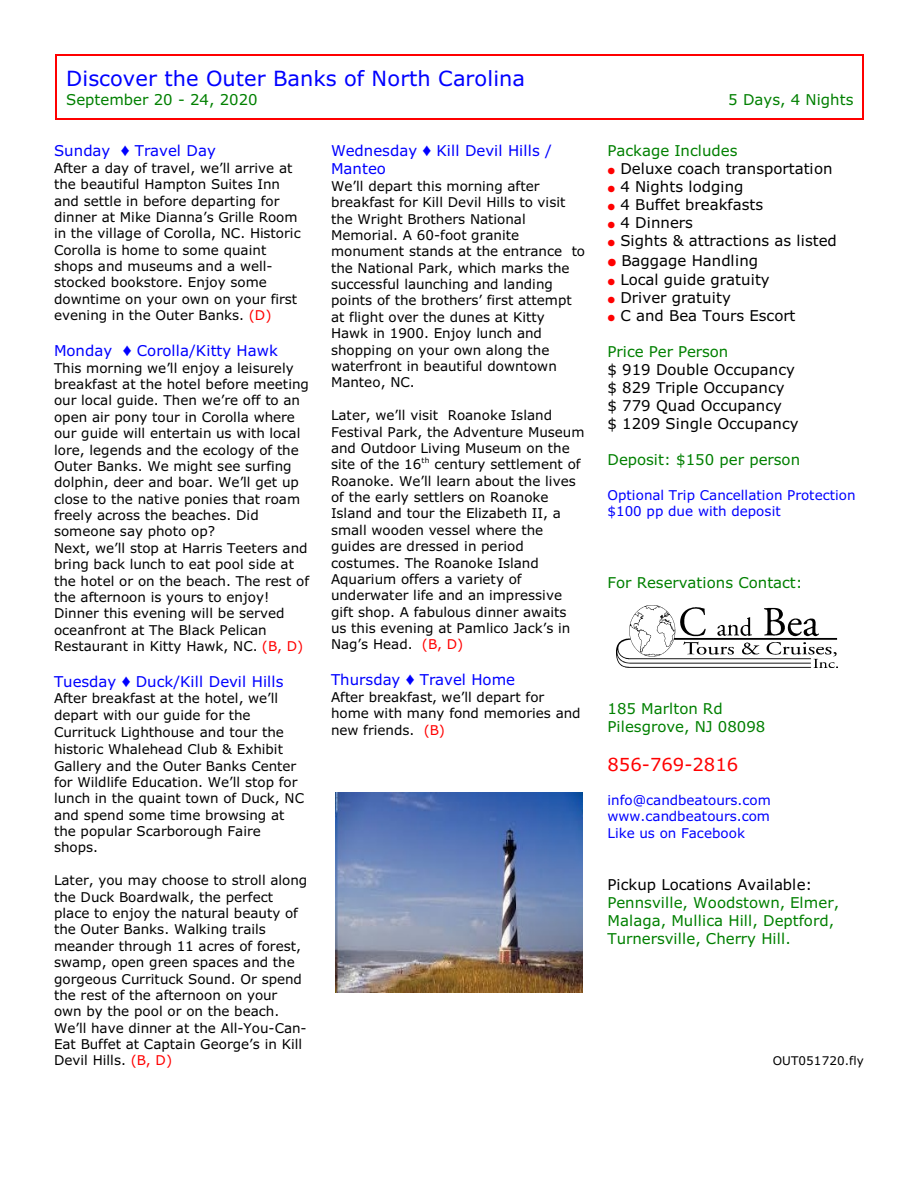
<style>
.page{position:relative;width:918px;height:1188px;background:#fff}
.page>*{position:absolute;margin:0;border:0;box-sizing:border-box;transform-origin:0 0}
.t1{font:21px "Verdana";color:#00f}
.t2{font:18px "Verdana";color:#f00}
.t3{font:15px/18px "Verdana";color:#000}
.t4{font:15px/18px "Verdana";color:#008000}
.t5{font:15px "Verdana";color:#00f}
.t6{font:13.5px/16.4px "Verdana";color:#000}
.t7{font:13.5px/16.4px "Verdana";color:#00f}
.t8{font:12px "Verdana";letter-spacing:.01em;color:#000}
.s1{color:#f00}
</style>
<div class="page">
<hr style="left:56px;top:54px;width:1px;height:66px;background:#f00">
<hr style="left:863px;top:54px;width:1px;height:66px;background:#f00">
<hr style="left:56px;top:54px;width:808px;height:1px;background:#f00">
<hr style="left:56px;top:119px;width:808px;height:1px;background:#f00">
<img style="left:336px;top:793px;width:246px;height:200px">
<img style="left:616px;top:606px;width:222px;height:62px">
<h1 class="t1" style="left:66px;top:69px;width:460px">Discover the Outer Banks of North Carolina</h1>
<p class="t4" style="left:66px;top:92px;width:193px">September 20 - 24, 2020</p>
<p class="t4" style="left:728px;top:92px;width:127px">5 Days, 4 Nights</p>
<p class="t5" style="left:54px;top:145px;width:58px">Sunday</p>
<p class="t5" style="left:135px;top:145px;width:83px">Travel Day</p>
<p class="t6" style="left:54px;top:161px;width:248px">After a day of travel, we’ll arrive at the beautiful Hampton Suites Inn and settle in before departing for dinner at Mike Dianna’s Grille Room in the village of Corolla, NC. Historic Corolla is home to some quaint shops and museums and a well&shy;stocked bookstore. Enjoy some downtime on your own on your first evening in the Outer Banks. <span class="s1">(D)</span></p>
<p class="t5" style="left:54px;top:344px;width:60px">Monday</p>
<p class="t5" style="left:137px;top:344px;width:143px">Corolla/Kitty Hawk</p>
<p class="t6" style="left:54px;top:361px;width:257px">This morning we’ll enjoy a leisurely breakfast at the hotel before meeting our local guide. Then we’re off to an open air pony tour in Corolla where our guide will entertain us with local lore, legends and the ecology of the Outer Banks. We might see surfing dolphin, deer and boar. We’ll get up close to the native ponies that roam freely across the beaches. Did someone say photo op?<br>Next, we’ll stop at Harris Teeters and bring back lunch to eat pool side at the hotel or on the beach. The rest of the afternoon is yours to enjoy!<br>Dinner this evening will be served oceanfront at The Black Pelican Restaurant in Kitty Hawk, NC. <span class="s1">(B, D)</span></p>
<p class="t5" style="left:54px;top:675px;width:64px">Tuesday</p>
<p class="t5" style="left:136px;top:675px;width:149px">Duck/Kill Devil Hills</p>
<p class="t6" style="left:54px;top:691px;width:226px">After breakfast at the hotel, we’ll depart with our guide for the</p>
<p class="t6" style="left:54px;top:725px;width:252px">Currituck Lighthouse and tour the historic Whalehead Club &amp; Exhibit<br>Gallery and the Outer Banks Center for Wildlife Education. We’ll stop for lunch in the quaint town of Duck, NC and spend some time browsing at the popular Scarborough Faire shops.</p>
<p class="t6" style="left:54px;top:873px;width:255px">Later, you may choose to stroll along the Duck Boardwalk, the perfect place to enjoy the natural beauty of the Outer Banks. Walking trails meander through 11 acres of forest, swamp, open green spaces and the gorgeous Currituck Sound. Or spend the rest of the afternoon on your own by the pool or on the beach.<br>We’ll have dinner at the All-You-Can-<br>Eat Buffet at Captain George’s in Kill<br>Devil Hills. <span class="s1">(B, D)</span></p>
<p class="t5" style="left:331px;top:145px;width:88px">Wednesday</p>
<p class="t5" style="left:437px;top:145px;width:117px">Kill Devil Hills /</p>
<p class="t5" style="left:331px;top:163px;width:56px">Manteo</p>
<p class="t6" style="left:331px;top:179px;width:256px">We’ll depart this morning after breakfast for Kill Devil Hills to visit the Wright Brothers National<br>Memorial. A 60-foot granite monument stands at the entrance to the National Park, which marks the successful launching and landing points of the brothers’ first attempt at flight over the dunes at Kitty<br>Hawk in 1900. Enjoy lunch and shopping on your own along the waterfront in beautiful downtown<br>Manteo, NC.</p>
<p class="t6" style="left:331px;top:408px;width:255px">Later, we’ll visit Roanoke Island<br>Festival Park, the Adventure Museum and Outdoor Living Museum on the site of the 16<sup>th</sup> century settlement of<br>Roanoke. We’ll learn about the lives of the early settlers on Roanoke<br>Island and tour the Elizabeth II, a small wooden vessel where the guides are dressed in period costumes. The Roanoke Island<br>Aquarium offers a variety of underwater life and an impressive gift shop. A fabulous dinner awaits us this evening at Pamlico Jack’s in<br>Nag’s Head. <span class="s1">(B, D)</span></p>
<p class="t5" style="left:331px;top:674px;width:71px">Thursday</p>
<p class="t5" style="left:420px;top:674px;width:97px">Travel Home</p>
<p class="t6" style="left:331px;top:690px;width:251px">After breakfast, we’ll depart for home with many fond memories and new friends. <span class="s1">(B)</span></p>
<p class="t4" style="left:608px;top:143px;width:132px">Package Includes</p>
<p class="t3" style="left:620px;top:161px;width:218px">Deluxe coach transportation<br>4 Nights lodging<br>4 Buffet breakfasts<br>4 Dinners<br>Sights &amp; attractions as listed</p>
<p class="t3" style="left:620px;top:253px;width:177px;line-height:18.5px">Baggage Handling<br>Local guide gratuity<br>Driver gratuity<br>C and Bea Tours Escort</p>
<p class="t4" style="left:608px;top:344px;width:122px">Price Per Person</p>
<p class="t3" style="left:608px;top:362px;width:193px">$ 919 Double Occupancy $ 829 Triple Occupancy<br>$ 779 Quad Occupancy<br>$ 1209 Single Occupancy</p>
<p class="t4" style="left:608px;top:452px;width:194px">Deposit: $150 per person</p>
<p class="t7" style="left:608px;top:488px;width:250px">Optional Trip Cancellation Protection $100 pp due with deposit</p>
<p class="t4" style="left:608px;top:575px;width:197px">For Reservations Contact:</p>
<p class="t4" style="left:608px;top:701px;width:159px">185 Marlton Rd<br>Pilesgrove, NJ 08098</p>
<h2 class="t2" style="left:608px;top:757px;width:132px">856-769-2816</h2>
<p class="t7" style="left:608px;top:793px;width:165px;text-align:justify">info@candbeatours.com www.candbeatours.com Like us on Facebook</p>
<p class="t3" style="left:608px;top:877px;width:206px">Pickup Locations Available:</p>
<p class="t4" style="left:608px;top:895px;width:233px">Pennsville, Woodstown, Elmer,<br>Malaga, Mullica Hill, Deptford,<br>Turnersville, Cherry Hill.</p>
<p class="t8" style="left:773px;top:1056px;width:93px">OUT051720.fly</p>
</div>
